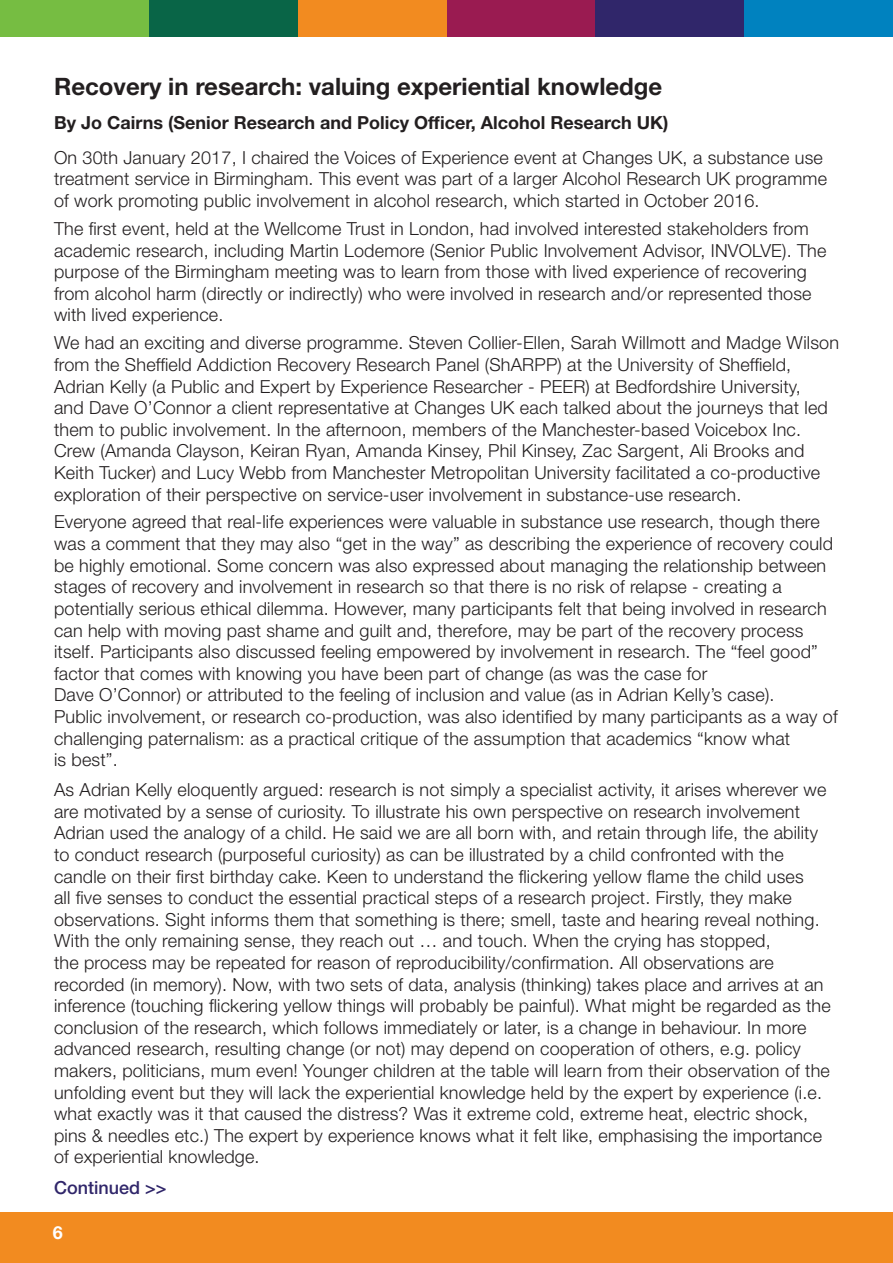
<style>
.page{position:relative;width:893px;height:1263px;background:#fff}
.page>*{position:absolute;margin:0;border:0;box-sizing:border-box;transform-origin:0 0}
.t1{font:700 24px "Helvetica Neue LT Std";color:#231f20}
.t2{font:300 18px/21.6px "Helvetica Neue LT Std";letter-spacing:.01em;color:#231f20}
.t3{font:700 18px "Helvetica Neue LT Std";color:#231f20}
.t4{font:500 18px "Helvetica Neue LT Std";color:#30266a}
.t5{font:700 18px "Helvetica Neue LT Std";color:#fff}
</style>
<div class="page">
<div style="left:0;top:0;width:149px;height:37px;background:#76bd42"></div>
<div style="left:149px;top:0;width:149px;height:37px;background:#096547"></div>
<div style="left:298px;top:0;width:149px;height:37px;background:#f28b20"></div>
<div style="left:447px;top:0;width:148px;height:37px;background:#9a1b51"></div>
<div style="left:595px;top:0;width:149px;height:37px;background:#30266a"></div>
<div style="left:744px;top:0;width:149px;height:37px;background:#0082bf"></div>
<div style="left:0;top:1213px;width:893px;height:50px;background:#f28b20"></div>
<h1 class="t1" style="left:54px;top:72px;width:610px">Recovery in research: valuing experiential knowledge</h1>
<p class="t3" style="left:54px;top:112px;width:616px">By Jo Cairns (Senior Research and Policy Officer, Alcohol Research UK)</p>
<p class="t2" style="left:54px;top:146px;width:774px">On 30th January 2017, I chaired the Voices of Experience event at Changes UK, a substance use treatment service in Birmingham. This event was part of a larger Alcohol Research UK programme of work promoting public involvement in alcohol research, which started in October 2016.</p>
<p class="t2" style="left:54px;top:217px;width:774px">The first event, held at the Wellcome Trust in London, had involved interested stakeholders from academic research, including Martin Lodemore (Senior Public Involvement Advisor, INVOLVE). The purpose of the Birmingham meeting was to learn from those with lived experience of recovering from alcohol harm (directly or indirectly) who were involved in research and/or represented those with lived experience.</p>
<p class="t2" style="left:54px;top:332px;width:786px">We had an exciting and diverse programme. Steven Collier-Ellen, Sarah Willmott and Madge Wilson from the Sheffield Addiction Recovery Research Panel (ShARPP) at the University of Sheffield, Adrian Kelly (a Public and Expert by Experience Researcher - PEER) at Bedfordshire University,<br>and Dave O’Connor a client representative at Changes UK each talked about the journeys that led them to public involvement. In the afternoon, members of the Manchester-based Voicebox Inc.<br>Crew (Amanda Clayson, Keiran Ryan, Amanda Kinsey, Phil Kinsey, Zac Sargent, Ali Brooks and Keith Tucker) and Lucy Webb from Manchester Metropolitan University facilitated a co-productive exploration of their perspective on service-user involvement in substance-use research.</p>
<p class="t2" style="left:54px;top:511px;width:785px">Everyone agreed that real-life experiences were valuable in substance use research, though there was a comment that they may also “get in the way” as describing the experience of recovery could be highly emotional. Some concern was also expressed about managing the relationship between stages of recovery and involvement in research so that there is no risk of relapse - creating a potentially serious ethical dilemma. However, many participants felt that being involved in research can help with moving past shame and guilt and, therefore, may be part of the recovery process itself. Participants also discussed feeling empowered by involvement in research. The “feel good” factor that comes with knowing you have been part of change (as was the case for<br>Dave O’Connor) or attributed to the feeling of inclusion and value (as in Adrian Kelly’s case).<br>Public involvement, or research co-production, was also identified by many participants as a way of challenging paternalism: as a practical critique of the assumption that academics “know what<br>is best”.</p>
<p class="t2" style="left:54px;top:779px;width:778px">As Adrian Kelly eloquently argued: research is not simply a specialist activity, it arises wherever we are motivated by a sense of curiosity. To illustrate his own perspective on research involvement Adrian used the analogy of a child. He said we are all born with, and retain through life, the ability to conduct research (purposeful curiosity) as can be illustrated by a child confronted with the candle on their first birthday cake. Keen to understand the flickering yellow flame the child uses<br>all five senses to conduct the essential practical steps of a research project. Firstly, they make observations. Sight informs them that something is there; smell, taste and hearing reveal nothing.<br>With the only remaining sense, they reach out … and touch. When the crying has stopped,<br>the process may be repeated for reason of reproducibility/confirmation. All observations are recorded (in memory). Now, with two sets of data, analysis (thinking) takes place and arrives at an inference (touching flickering yellow things will probably be painful). What might be regarded as the conclusion of the research, which follows immediately or later, is a change in behaviour. In more advanced research, resulting change (or not) may depend on cooperation of others, e.g. policy makers, politicians, mum even! Younger children at the table will learn from their observation of the unfolding event but they will lack the experiential knowledge held by the expert by experience (i.e. what exactly was it that caused the distress? Was it extreme cold, extreme heat, electric shock, pins &amp; needles etc.) The expert by experience knows what it felt like, emphasising the importance of experiential knowledge.</p>
<p class="t4" style="left:54px;top:1176px;width:114px">Continued &gt;&gt;</p>
<p class="t5" style="left:53px;top:1221px;width:12px">6</p>
</div>
